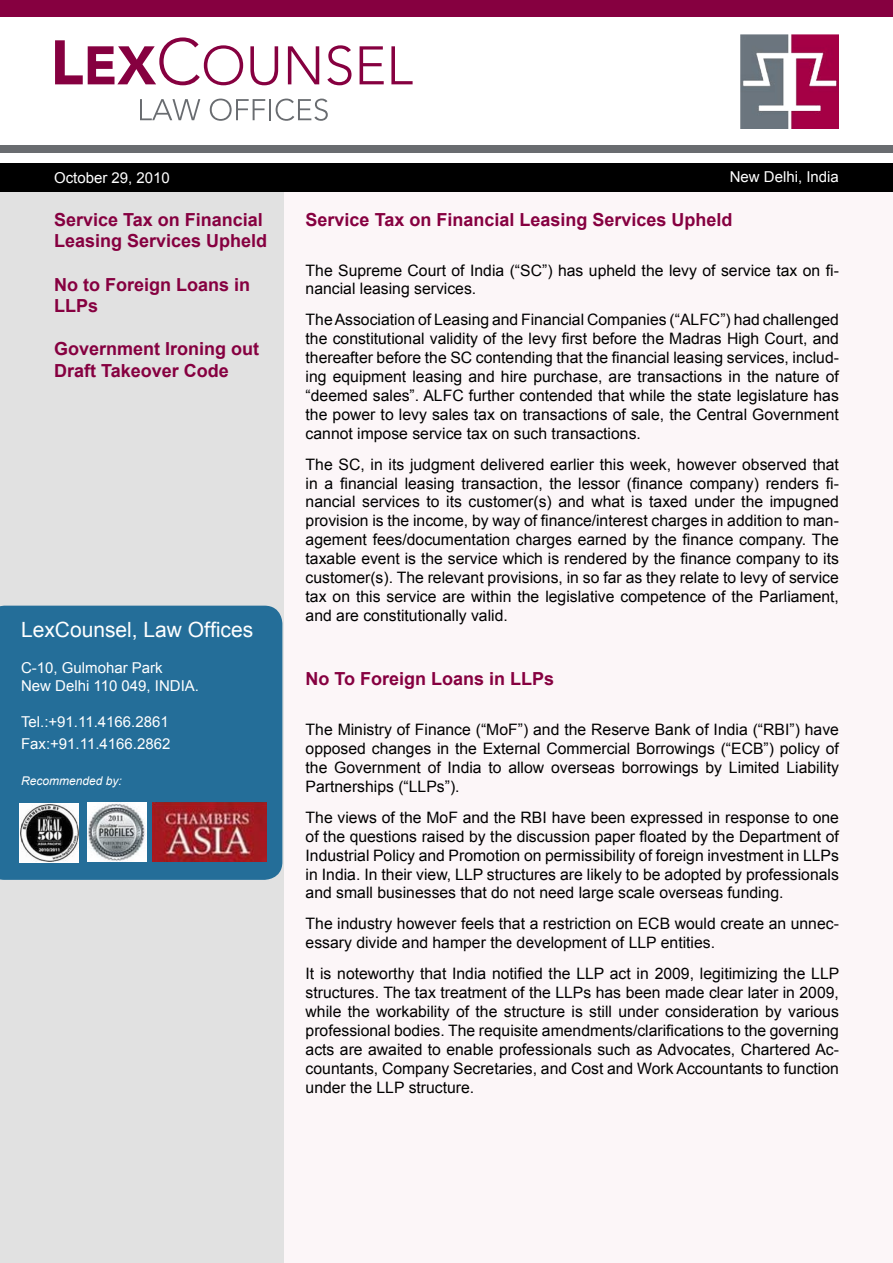
<style>
.page{position:relative;width:893px;height:1263px;background:#fff}
.page>*{position:absolute;margin:0;border:0;box-sizing:border-box;transform-origin:0 0}
.t1{font:21px "Arial";color:#fff}
.head{font:700 18px/21.6px "Arial";color:#860040}
.body{font:15.75px/18.9px "Arial";color:#000;text-align:justify}
.t2{font:15px "Arial";color:#fff}
.t3{font:italic 12px "Arial";color:#fff}
</style>
<div class="page">
<div style="left:0;top:0;width:893px;height:17px;background:#860040"></div>
<img style="left:740px;top:34px;width:99px;height:94px">
<div style="left:0;top:145px;width:893px;height:8px;background:#696c70"></div>
<svg style="left:55px;top:37px;width:358px;height:84px"></svg>
<div style="left:0;top:191px;width:893px;height:1072px;background:#fcf6f8"></div>
<div style="left:0;top:191px;width:283px;height:1072px;background:#e1e1e1"></div>
<div style="left:0;top:164px;width:893px;height:28px;background:#000"></div>
<div style="left:0;top:606px;width:282px;height:274px;background:#246e99"></div>
<img style="left:20px;top:803px;width:59px;height:59px">
<img style="left:87px;top:802px;width:59px;height:60px">
<img style="left:152px;top:802px;width:114px;height:60px">
<p class="t2" style="left:54px;top:168px;width:117px">October 29, 2010</p>
<p class="head" style="left:54px;top:209px;width:215px">Service Tax on Financial<br>Leasing Services Upheld</p>
<p class="head" style="left:54px;top:274px;width:198px">No to Foreign Loans in<br>LLPs</p>
<p class="head" style="left:54px;top:339px;width:207px">Government Ironing out<br>Draft Takeover Code</p>
<p class="t1" style="left:21px;top:616px;width:234px">LexCounsel, Law Offices</p>
<p class="t2" style="left:21px;top:658px;width:143px">C-10, Gulmohar Park</p>
<p class="t2" style="left:21px;top:676px;width:180px">New Delhi 110 049, INDIA.</p>
<p class="t2" style="left:21px;top:712px;width:149px">Tel.:+91.11.4166.2861</p>
<p class="t2" style="left:21px;top:734px;width:151px">Fax:+91.11.4166.2862</p>
<p class="t3" style="left:21px;top:773px;width:102px">Recommended by:</p>
<p class="t2" style="left:730px;top:167px;width:111px">New Delhi, India</p>
<p class="head" style="left:306px;top:209px;width:428px">Service Tax on Financial Leasing Services Upheld</p>
<p class="body" style="left:306px;top:261px;width:535px">The Supreme Court of India (“SC”) has upheld the levy of service tax on fi&shy;nancial leasing services.</p>
<p class="body" style="left:306px;top:311px;width:535px">The Association of Leasing and Financial Companies (“ALFC”) had challenged the constitutional validity of the levy first before the Madras High Court, and thereafter before the SC contending that the financial leasing services, includ&shy;ing equipment leasing and hire purchase, are transactions in the nature of “deemed sales”. ALFC further contended that while the state legislature has the power to levy sales tax on transactions of sale, the Central Government cannot impose service tax on such transactions.</p>
<p class="body" style="left:306px;top:455px;width:535px">The SC, in its judgment delivered earlier this week, however observed that in a financial leasing transaction, the lessor (finance company) renders fi&shy;nancial services to its customer(s) and what is taxed under the impugned provision is the income, by way of finance/interest charges in addition to man&shy;agement fees/documentation charges earned by the finance company. The taxable event is the service which is rendered by the finance company to its customer(s). The relevant provisions, in so far as they relate to levy of service tax on this service are within the legislative competence of the Parliament, and are constitutionally valid.</p>
<p class="head" style="left:306px;top:669px;width:250px">No To Foreign Loans in LLPs</p>
<p class="body" style="left:306px;top:720px;width:535px">The Ministry of Finance (“MoF”) and the Reserve Bank of India (“RBI”) have opposed changes in the External Commercial Borrowings (“ECB”) policy of the Government of India to allow overseas borrowings by Limited Liability Partnerships (“LLPs”).</p>
<p class="body" style="left:306px;top:808px;width:535px">The views of the MoF and the RBI have been expressed in response to one of the questions raised by the discussion paper floated by the Department of Industrial Policy and Promotion on permissibility of foreign investment in LLPs in India. In their view, LLP structures are likely to be adopted by professionals and small businesses that do not need large scale overseas funding.</p>
<p class="body" style="left:306px;top:914px;width:535px">The industry however feels that a restriction on ECB would create an unnec&shy;essary divide and hamper the development of LLP entities.</p>
<p class="body" style="left:306px;top:964px;width:535px">It is noteworthy that India notified the LLP act in 2009, legitimizing the LLP structures. The tax treatment of the LLPs has been made clear later in 2009, while the workability of the structure is still under consideration by various professional bodies. The requisite amendments/clarifications to the governing acts are awaited to enable professionals such as Advocates, Chartered Ac&shy;countants, Company Secretaries, and Cost and Work Accountants to function under the LLP structure.</p>
</div>
